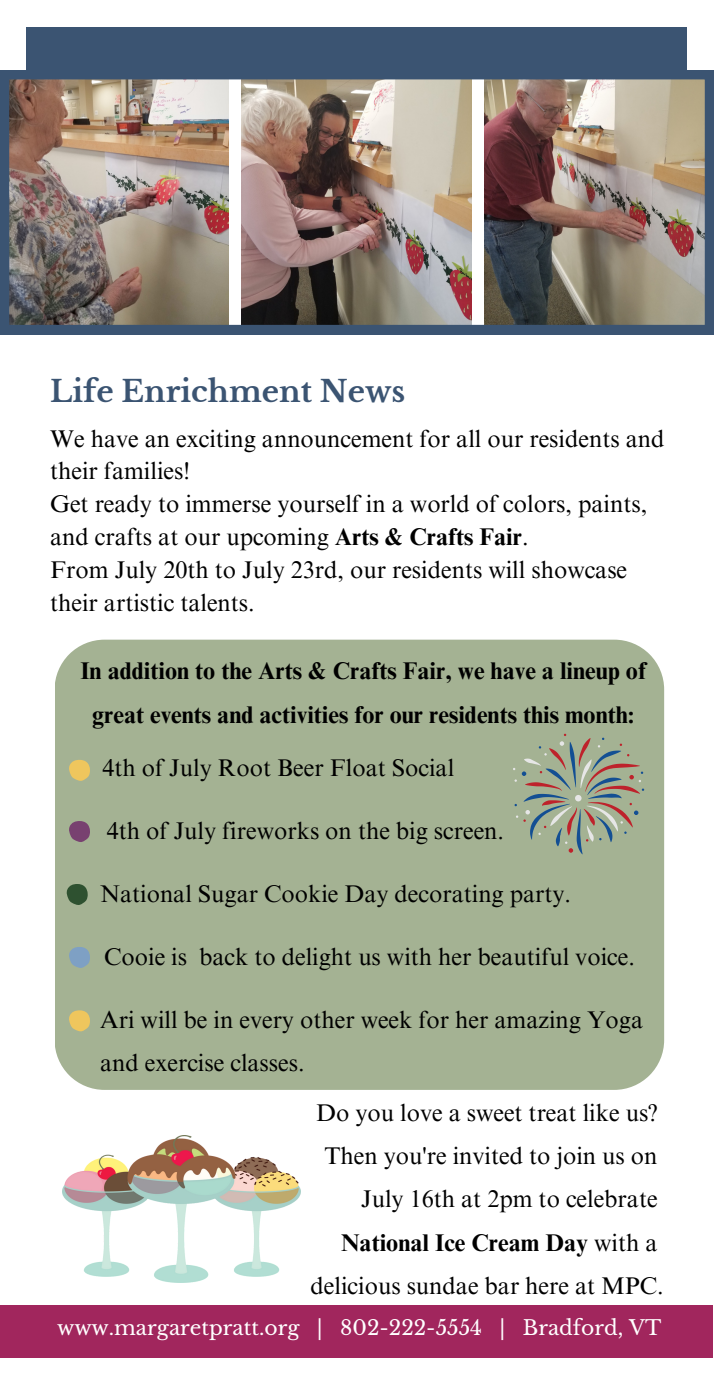
<style>
.page{position:relative;width:714px;height:1386px;background:#fff}
.page>*{position:absolute;margin:0;border:0;box-sizing:border-box;transform-origin:0 0}
.t1{font:700 29.57px "Libre Baskerville";color:#3b5472}
.t2{font:24.15px/32.9px "Times NRMT Pro";color:#000}
.t3{font:700 24.15px/43.4px "Times NRMT Pro";color:#000;text-align:center}
.t4{font:20.3px "Libre Baskerville";color:#fff}
.s1{font-weight:700}
.s2{font-weight:400}
</style>
<div class="page">
<div style="left:0;top:1305px;width:712px;height:53px;background:#a1265d"></div>
<div style="left:26px;top:27px;width:661px;height:50px;background:#3b5472"></div>
<div style="left:55px;top:640px;width:609px;height:450px;background:#a4b293"></div>
<svg style="left:69px;top:821px;width:21px;height:21px"></svg>
<svg style="left:69px;top:760px;width:21px;height:21px"></svg>
<svg style="left:67px;top:884px;width:21px;height:21px"></svg>
<svg style="left:69px;top:947px;width:21px;height:21px"></svg>
<img style="left:62px;top:1136px;width:238px;height:147px">
<svg style="left:69px;top:1010px;width:21px;height:21px"></svg>
<svg style="left:513px;top:734px;width:131px;height:120px;background:#9da48f"></svg>
<img style="left:0;top:70px;width:714px;height:264px">
<p class="t1" style="left:50px;top:373px;width:357px">Life Enrichment News</p>
<p class="t2" style="left:50px;top:425px;width:616px">We have an exciting announcement for all our residents and their families!</p>
<p class="t2" style="left:50px;top:490px;width:599px">Get ready to immerse yourself in a world of colors, paints, and crafts at our upcoming <span class="s1">Arts &amp; Crafts Fair</span>.</p>
<p class="t2" style="left:50px;top:556px;width:579px">From July 20th to July 23rd, our residents will showcase their artistic talents.</p>
<p class="t3" style="left:80px;top:652px;width:567px">In addition to the Arts &amp; Crafts Fair, we have a lineup of great events and activities for our residents this month:</p>
<p class="t2" style="left:102px;top:754px;width:353px">4th of July Root Beer Float Social</p>
<p class="t2" style="left:107px;top:817px;width:399px">4th of July fireworks on the big screen.</p>
<p class="t2" style="left:100px;top:880px;width:472px">National Sugar Cookie Day decorating party.</p>
<p class="t2" style="left:104px;top:943px;width:532px">Cooie is back to delight us with her beautiful voice.</p>
<p class="t2" style="left:100px;top:1001px;width:544px;line-height:43.4px">Ari will be in every other week for her amazing Yoga and exercise classes.</p>
<p class="t2" style="left:316px;top:1099px;width:343px">Do you love a sweet treat like us?</p>
<p class="t2" style="left:324px;top:1142px;width:335px">Then you're invited to join us on</p>
<p class="t2" style="left:361px;top:1186px;width:298px">July 16th at 2pm to celebrate</p>
<p class="t3" style="left:341px;top:1224px;width:318px">National Ice Cream Day <span class="s2">with a</span></p>
<p class="t2" style="left:311px;top:1272px;width:355px">delicious sundae bar here at MPC.</p>
<p class="t4" style="left:57px;top:1315px;width:606px">www.margaretpratt.org | 802-222-5554 | Bradford, VT</p>
</div>
